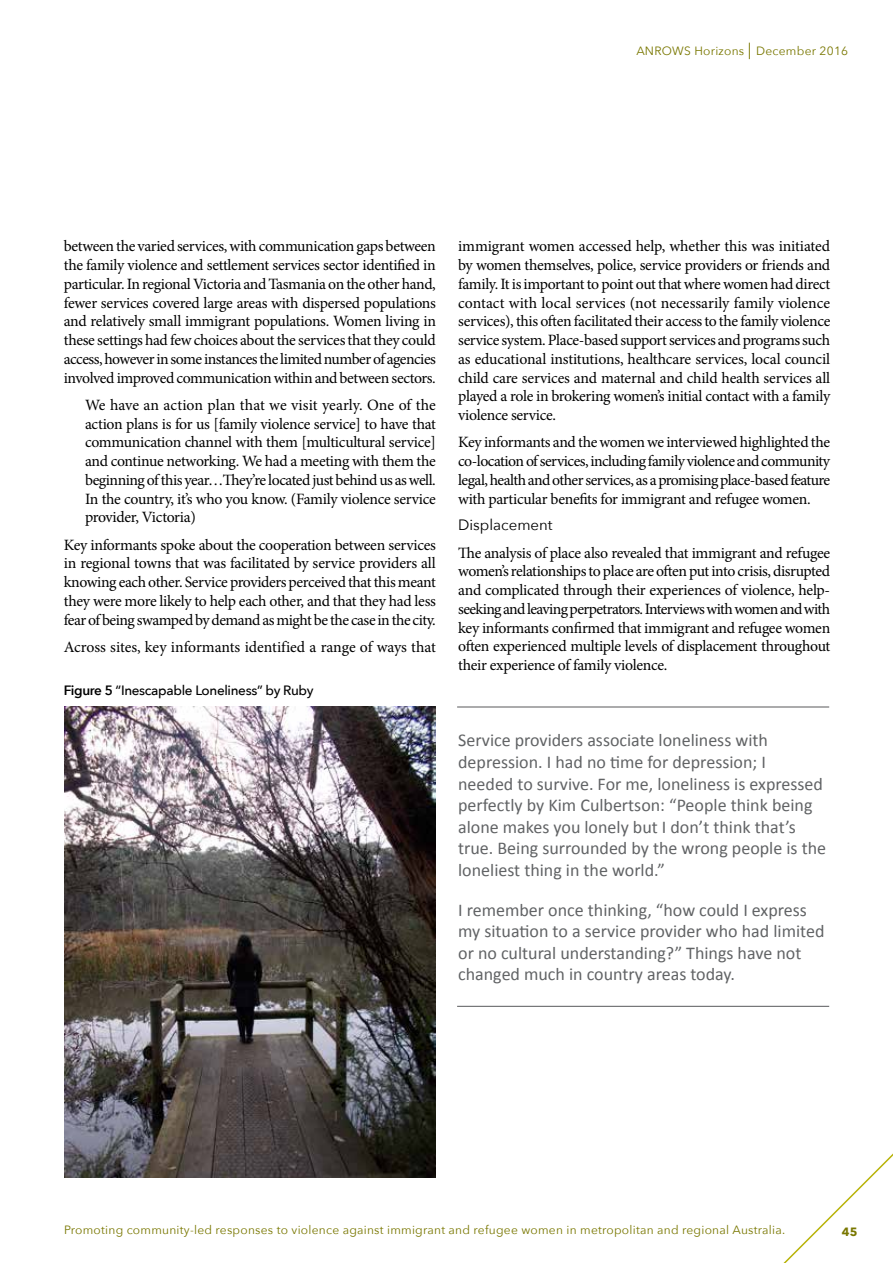
<style>
.page{position:relative;width:893px;height:1263px;background:#fff}
.page>*{position:absolute;margin:0;border:0;box-sizing:border-box;transform-origin:0 0}
.t1{font:18px/21.6px "Calibri";color:#616365}
.t2{font:15.75px/18.8px "Minion Pro";letter-spacing:-.02em;color:#000;text-align:justify}
.t3{font:15.75px "Minion Pro";color:#000}
.t4{font:15px "Avenir Next";color:#000}
.t5{font:500 13.5px "Avenir Next";letter-spacing:-.025em;color:#000}
.t6{font:12px "Avenir Next";letter-spacing:.02em;color:#797700}
.t7{font:700 12px "Avenir Next";color:#797700}
.s1{font-size:16.5px}
.s2{font-weight:600}
</style>
<div class="page">
<svg style="left:783px;top:1153px;width:110px;height:110px"></svg>
<img style="left:64px;top:706px;width:372px;height:472px">
<hr style="left:457px;top:707px;width:372px;height:1px;background:#58595b">
<hr style="left:457px;top:1006px;width:372px;height:1px;background:#58595b">
<p class="t6" style="left:636px;top:40px;width:213px">ANROWS Horizons <span class="s1">|</span> December 2016</p>
<p class="t2" style="left:64px;top:237px;width:374px">between the varied services, with communication gaps between the family violence and settlement services sector identified in particular. In regional Victoria and Tasmania on the other hand, fewer services covered large areas with dispersed populations and relatively small immigrant populations. Women living in these settings had few choices about the services that they could access, however in some instances the limited number of agencies involved improved communication within and between sectors.</p>
<p class="t2" style="left:85px;top:396px;width:352px">We have an action plan that we visit yearly. One of the action plans is for us [family violence service] to have that communication channel with them [multicultural service] and continue networking. We had a meeting with them the beginning of this year…They’re located just behind us as well.<br>In the country, it’s who you know. (Family violence service provider, Victoria)</p>
<p class="t2" style="left:64px;top:535px;width:374px">Key informants spoke about the cooperation between services in regional towns that was facilitated by service providers all knowing each other. Service providers perceived that this meant they were more likely to help each other, and that they had less fear of being swamped by demand as might be the case in the city.</p>
<p class="t3" style="left:64px;top:636px;width:374px">Across sites, key informants identified a range of ways that</p>
<p class="t5" style="left:64px;top:679px;width:251px"><span class="s2">Figure 5</span> “Inescapable Loneliness” by Ruby</p>
<p class="t2" style="left:458px;top:237px;width:374px">immigrant women accessed help, whether this was initiated by women themselves, police, service providers or friends and family. It is important to point out that where women had direct contact with local services (not necessarily family violence services), this often facilitated their access to the family violence service system. Place-based support services and programs such as educational institutions, healthcare services, local council child care services and maternal and child health services all played a role in brokering women’s initial contact with a family violence service.</p>
<p class="t2" style="left:458px;top:433px;width:374px">Key informants and the women we interviewed highlighted the co-location of services, including family violence and community legal, health and other services, as a promising place-based feature with particular benefits for immigrant and refugee women.</p>
<p class="t4" style="left:458px;top:512px;width:96px">Displacement</p>
<p class="t2" style="left:458px;top:543px;width:374px">The analysis of place also revealed that immigrant and refugee women’s relationships to place are often put into crisis, disrupted and complicated through their experiences of violence, help&shy;seeking and leaving perpetrators. Interviews with women and with key informants confirmed that immigrant and refugee women often experienced multiple levels of displacement throughout their experience of family violence.</p>
<p class="t1" style="left:458px;top:730px;width:369px">Service providers associate loneliness with depression. I had no time for depression; I<br>needed to survive. For me, loneliness is expressed perfectly by Kim Culbertson: “People think being alone makes you lonely but I don’t think that’s true. Being surrounded by the wrong people is the loneliest thing in the world.”</p>
<p class="t1" style="left:458px;top:899px;width:368px">I remember once thinking, “how could I express my situation to a service provider who had limited or no cultural understanding?” Things have not changed much in country areas today.</p>
<p class="t6" style="left:64px;top:1219px;width:722px">Promoting community-led responses to violence against immigrant and refugee women in metropolitan and regional Australia.</p>
<p class="t7" style="left:842px;top:1221px;width:17px">45</p>
</div>
